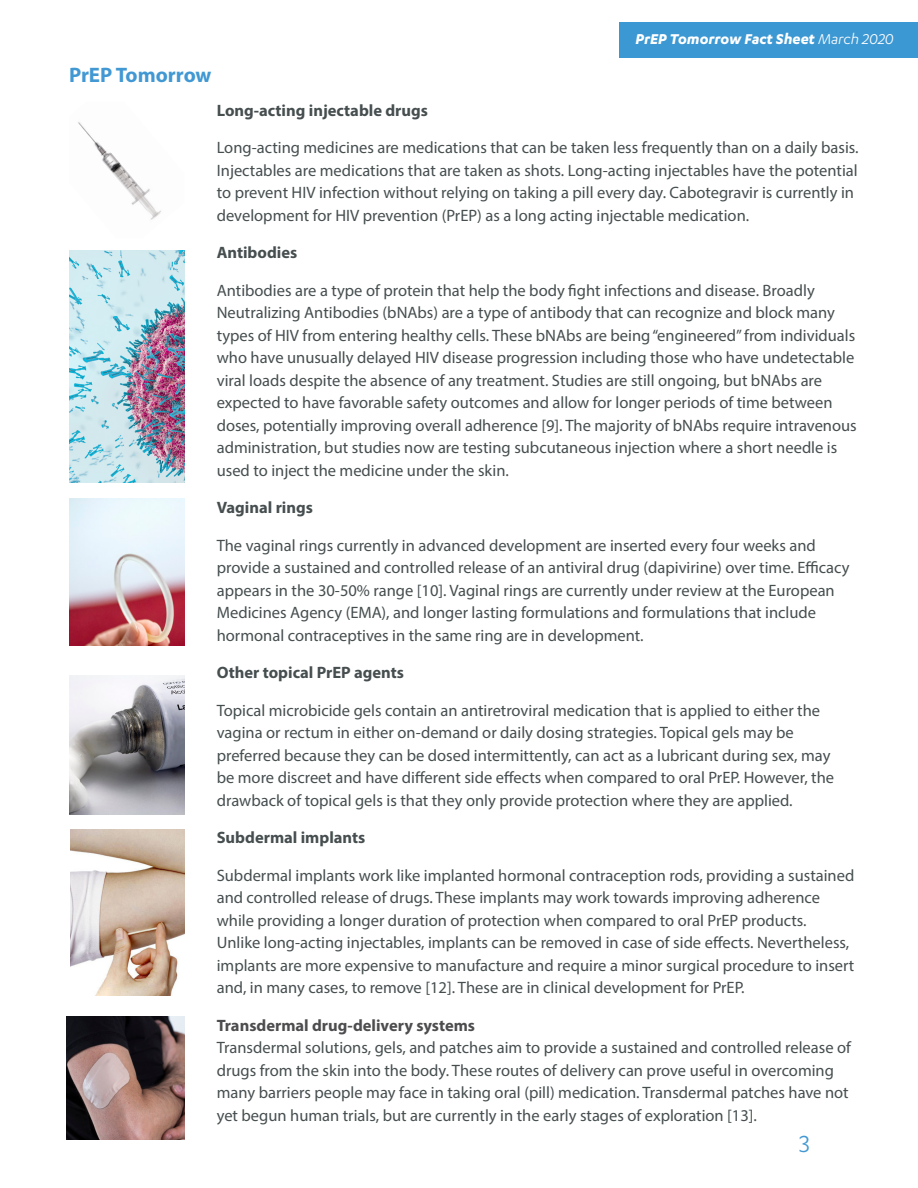
<style>
.page{position:relative;width:918px;height:1188px;background:#fff}
.page>*{position:absolute;margin:0;border:0;box-sizing:border-box;transform-origin:0 0}
.t1{font:27px "Karbon";color:#4198d3}
.t2{font:700 21px "Myriad Pro";color:#4198d3}
.t3{font:16.5px/22.5px "Myriad Pro";color:#464e4f}
.t4{font:700 16.5px "Myriad Pro";color:#464e4f}
.t5{font:700 16.5px "Myriad Pro";color:#4d4d4f}
.t6{font:italic 700 16.5px "Karbon";color:#fff}
.s1{font-weight:400}
</style>
<div class="page">
<div style="left:619px;top:22px;width:299px;height:36px;background:#3c98d3"></div>
<img style="left:78px;top:122px;width:83px;height:98px">
<img style="left:69px;top:250px;width:115px;height:232px">
<img style="left:69px;top:498px;width:115px;height:148px">
<img style="left:69px;top:675px;width:115px;height:139px">
<img style="left:70px;top:830px;width:114px;height:165px">
<img style="left:66px;top:1016px;width:118px;height:124px">
<p class="t2" style="left:69px;top:61px;width:144px">PrEP Tomorrow</p>
<p class="t6" style="left:635px;top:29px;width:260px">PrEP Tomorrow Fact Sheet <span class="s1">March 2020</span></p>
<p class="t4" style="left:217px;top:99px;width:213px">Long-acting injectable drugs</p>
<p class="t3" style="left:217px;top:136px;width:643px">Long-acting medicines are medications that can be taken less frequently than on a daily basis.<br>Injectables are medications that are taken as shots. Long-acting injectables have the potential to prevent HIV infection without relying on taking a pill every day. Cabotegravir is currently in development for HIV prevention (PrEP) as a long acting injectable medication.</p>
<p class="t4" style="left:217px;top:242px;width:82px">Antibodies</p>
<p class="t3" style="left:217px;top:279px;width:642px">Antibodies are a type of protein that help the body fight infections and disease. Broadly Neutralizing Antibodies (bNAbs) are a type of antibody that can recognize and block many types of HIV from entering healthy cells. These bNAbs are being “engineered” from individuals who have unusually delayed HIV disease progression including those who have undetectable viral loads despite the absence of any treatment. Studies are still ongoing, but bNAbs are expected to have favorable safety outcomes and allow for longer periods of time between doses, potentially improving overall adherence [9]. The majority of bNAbs require intravenous administration, but studies now are testing subcutaneous injection where a short needle is used to inject the medicine under the skin.</p>
<p class="t4" style="left:217px;top:497px;width:98px">Vaginal rings</p>
<p class="t3" style="left:217px;top:534px;width:634px">The vaginal rings currently in advanced development are inserted every four weeks and provide a sustained and controlled release of an antiviral drug (dapivirine) over time. Efficacy appears in the 30-50% range [10]. Vaginal rings are currently under review at the European Medicines Agency (EMA), and longer lasting formulations and formulations that include hormonal contraceptives in the same ring are in development.</p>
<p class="t4" style="left:217px;top:662px;width:189px">Other topical PrEP agents</p>
<p class="t3" style="left:217px;top:699px;width:619px">Topical microbicide gels contain an antiretroviral medication that is applied to either the vagina or rectum in either on-demand or daily dosing strategies. Topical gels may be preferred because they can be dosed intermittently, can act as a lubricant during sex, may be more discreet and have different side effects when compared to oral PrEP. However, the drawback of topical gels is that they only provide protection where they are applied.</p>
<p class="t4" style="left:217px;top:827px;width:150px">Subdermal implants</p>
<p class="t3" style="left:217px;top:864px;width:639px">Subdermal implants work like implanted hormonal contraception rods, providing a sustained and controlled release of drugs. These implants may work towards improving adherence while providing a longer duration of protection when compared to oral PrEP products.<br>Unlike long-acting injectables, implants can be removed in case of side effects. Nevertheless, implants are more expensive to manufacture and require a minor surgical procedure to insert and, in many cases, to remove [12]. These are in clinical development for PrEP.</p>
<p class="t5" style="left:217px;top:1014px;width:260px">Transdermal drug-delivery systems</p>
<p class="t3" style="left:217px;top:1036px;width:636px">Transdermal solutions, gels, and patches aim to provide a sustained and controlled release of drugs from the skin into the body. These routes of delivery can prove useful in overcoming many barriers people may face in taking oral (pill) medication. Transdermal patches have not yet begun human trials, but are currently in the early stages of exploration [13].</p>
<p class="t1" style="left:799px;top:1129px;width:12px">3</p>
</div>
